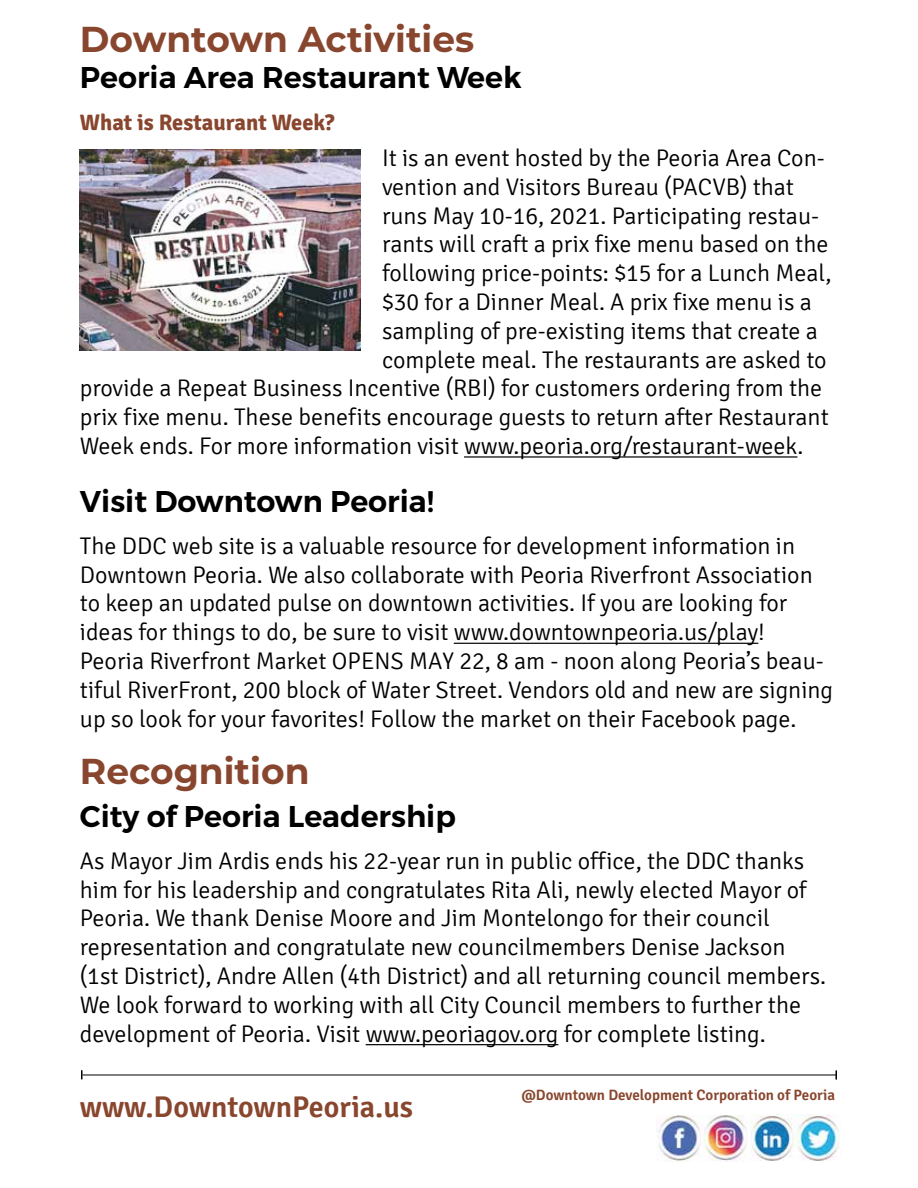
<style>
.page{position:relative;width:918px;height:1188px;background:#fff}
.page>*{position:absolute;margin:0;border:0;box-sizing:border-box;transform-origin:0 0}
.t1{font:700 36px "Montserrat";color:#89462e}
.t2{font:600 30px "Montserrat";color:#000}
.t3{font:600 30px "Signika";color:#89462e}
.t4{font:300 24px/28.8px "Signika";color:#000}
.t5{font:700 22.5px "Signika";color:#89462e}
.t6{font:600 15px "Signika";color:#89462e}
</style>
<div class="page">
<hr style="left:464px;top:456px;width:333px;height:2px;background:#000">
<hr style="left:454px;top:643px;width:304px;height:1px;background:#000">
<hr style="left:366px;top:1044px;width:192px;height:1px;background:#000">
<hr style="left:82px;top:1075px;width:754px;height:1px;background:#000">
<img style="left:657px;top:1115px;width:182px;height:46px">
<img style="left:80px;top:149px;width:281px;height:202px">
<h1 class="t1" style="left:80px;top:13px;width:396px">Downtown Activities</h1>
<p class="t2" style="left:80px;top:59px;width:443px">Peoria Area Restaurant Week</p>
<p class="t5" style="left:80px;top:109px;width:256px">What is Restaurant Week?</p>
<p class="t4" style="left:382px;top:144px;width:444px">It is an event hosted by the Peoria Area Con-</p>
<p class="t4" style="left:382px;top:173px;width:413px">vention and Visitors Bureau (PACVB) that</p>
<p class="t4" style="left:382px;top:202px;width:439px">runs May 10-16, 2021. Participating restau-</p>
<p class="t4" style="left:382px;top:230px;width:448px">rants will craft a prix fixe menu based on the</p>
<p class="t4" style="left:382px;top:259px;width:451px">following price-points: $15 for a Lunch Meal,</p>
<p class="t4" style="left:382px;top:288px;width:431px">$30 for a Dinner Meal. A prix fixe menu is a</p>
<p class="t4" style="left:382px;top:317px;width:437px">sampling of pre-existing items that create a</p>
<p class="t4" style="left:382px;top:346px;width:446px">complete meal. The restaurants are asked to</p>
<p class="t4" style="left:80px;top:374px;width:744px">provide a Repeat Business Incentive (RBI) for customers ordering from the</p>
<p class="t4" style="left:80px;top:403px;width:750px">prix fixe menu. These benefits encourage guests to return after Restaurant</p>
<p class="t4" style="left:80px;top:432px;width:725px">Week ends. For more information visit www.peoria.org/restaurant-week.</p>
<p class="t2" style="left:80px;top:482px;width:355px">Visit Downtown Peoria!</p>
<p class="t4" style="left:80px;top:532px;width:755px">The DDC web site is a valuable resource for development information in Downtown Peoria. We also collaborate with Peoria Riverfront Association to keep an updated pulse on downtown activities. If you are looking for ideas for things to do, be sure to visit www.downtownpeoria.us/play!<br>Peoria Riverfront Market OPENS MAY 22, 8 am - noon along Peoria’s beau&shy;tiful RiverFront, 200 block of Water Street. Vendors old and new are signing up so look for your favorites! Follow the market on their Facebook page.</p>
<h1 class="t1" style="left:80px;top:746px;width:231px">Recognition</h1>
<p class="t2" style="left:80px;top:797px;width:377px">City of Peoria Leadership</p>
<p class="t4" style="left:80px;top:847px;width:748px">As Mayor Jim Ardis ends his 22-year run in public office, the DDC thanks him for his leadership and congratulates Rita Ali, newly elected Mayor of Peoria. We thank Denise Moore and Jim Montelongo for their council representation and congratulate new councilmembers Denise Jackson (1st District), Andre Allen (4th District) and all returning council members.<br>We look forward to working with all City Council members to further the development of Peoria. Visit www.peoriagov.org for complete listing.</p>
<p class="t3" style="left:80px;top:1090px;width:335px">www.DowntownPeoria.us</p>
<p class="t6" style="left:521px;top:1086px;width:315px">@Downtown Development Corporation of Peoria</p>
</div>
